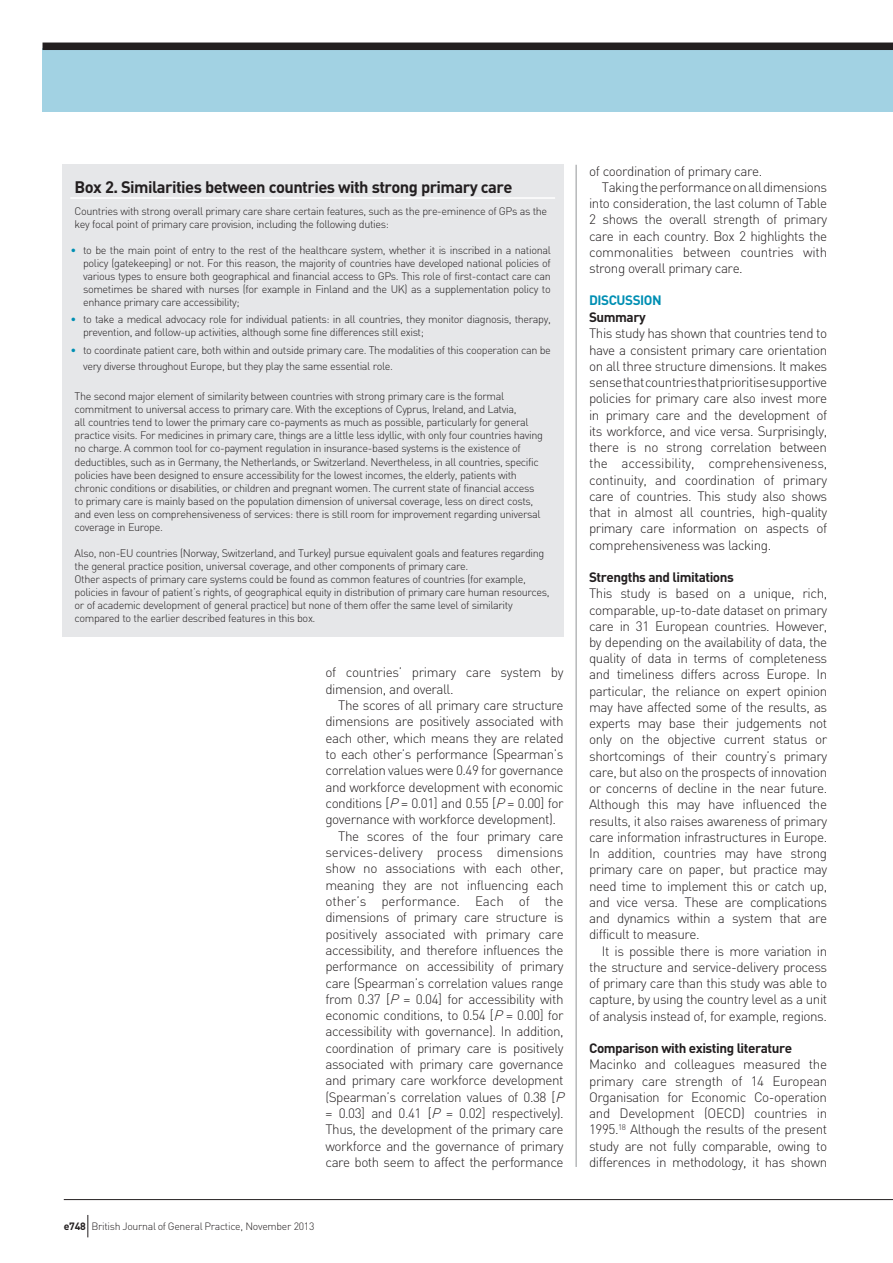
<style>
.page{position:relative;width:893px;height:1263px;background:#fff}
.page>*{position:absolute;margin:0;border:0;box-sizing:border-box;transform-origin:0 0}
.t1{font:700 16.5px "DIN";letter-spacing:-.035em;color:#231f20}
.t2{font:300 13.5px/16.2px "DIN";letter-spacing:-.035em;color:#231f20;text-align:justify}
.t3{font:700 13.5px "DIN";letter-spacing:-.035em;color:#231f20}
.t4{font:300 13.5px "DIN";letter-spacing:-.015em;color:#231f20}
.t5{font:300 13.5px "DIN";letter-spacing:-.01em;color:#231f20}
.t6{font:700 13.5px "DIN";letter-spacing:-.035em;color:#008fb3}
.t7{font:300 10.8px/13px "DIN";letter-spacing:-.035em;color:#231f20}
.t8{font:300 10.5px "DIN";letter-spacing:-.025em;color:#231f20}
.s1{color:#008fb3}
.s2{font-style:italic}
.s3{font-weight:700}
</style>
<div class="page">
<hr style="left:576px;top:165px;width:1px;height:1002px;background:#939598">
<div style="left:43px;top:48px;width:850px;height:64px;background:#a2d2e3"></div>
<div style="left:43px;top:43px;width:850px;height:7px;background:#231f20"></div>
<hr style="left:64px;top:1199px;width:829px;height:1px;background:#231f20">
<svg style="left:87px;top:1215px;width:1px;height:22px"></svg>
<div style="left:62px;top:165px;width:502px;height:472px;background:#e6e7e9"></div>
<hr style="left:70px;top:197px;width:485px;height:2px;background:#fff">
<p class="t1" style="left:75px;top:176px;width:439px">Box 2. Similarities between countries with strong primary care</p>
<p class="t7" style="left:75px;top:204px;width:474px">Countries with strong overall primary care share certain features, such as the pre-eminence of GPs as the key focal point of primary care provision, including the following duties:</p>
<p class="t7" style="left:83px;top:243px;width:469px;text-align:justify;text-indent:-13px"><span class="s1">•</span> to be the main point of entry to the rest of the healthcare system, whether it is inscribed in a national policy (gatekeeping) or not. For this reason, the majority of countries have developed national policies of various types to ensure both geographical and financial access to GPs. This role of first-contact care can sometimes be shared with nurses (for example in Finland and the UK) as a supplementation policy to enhance primary care accessibility;</p>
<p class="t7" style="left:83px;top:313px;width:469px;text-indent:-13px"><span class="s1">•</span> to take a medical advocacy role for individual patients: in all countries, they monitor diagnosis, therapy, prevention, and follow-up activities, although some fine differences still exist;</p>
<p class="t7" style="left:83px;top:342px;width:469px;line-height:16.2px;text-indent:-13px"><span class="s1">•</span> to coordinate patient care, both within and outside primary care. The modalities of this cooperation can be very diverse throughout Europe, but they play the same essential role.</p>
<p class="t7" style="left:75px;top:390px;width:470px">The second major element of similarity between countries with strong primary care is the formal commitment to universal access to primary care. With the exceptions of Cyprus, Ireland, and Latvia,<br>all countries tend to lower the primary care co-payments as much as possible, particularly for general practice visits. For medicines in primary care, things are a little less idyllic, with only four countries having no charge. A common tool for co-payment regulation in insurance-based systems is the existence of deductibles, such as in Germany, the Netherlands, or Switzerland. Nevertheless, in all countries, specific policies have been designed to ensure accessibility for the lowest incomes, the elderly, patients with chronic conditions or disabilities, or children and pregnant women. The current state of financial access to primary care is mainly based on the population dimension of universal coverage, less on direct costs, and even less on comprehensiveness of services: there is still room for improvement regarding universal coverage in Europe.</p>
<p class="t7" style="left:75px;top:546px;width:477px">Also, non-EU countries (Norway, Switzerland, and Turkey) pursue equivalent goals and features regarding the general practice position, universal coverage, and other components of primary care.<br>Other aspects of primary care systems could be found as common features of countries (for example, policies in favour of patient’s rights, of geographical equity in distribution of primary care human resources, or of academic development of general practice) but none of them offer the same level of similarity compared to the earlier described features in this box.</p>
<p class="t2" style="left:325px;top:664px;width:240px">of countries’ primary care system by dimension, and overall.</p>
<p class="t2" style="left:338px;top:697px;width:227px">The scores of all primary care structure</p>
<p class="t2" style="left:325px;top:713px;width:240px">dimensions are positively associated with</p>
<p class="t2" style="left:325px;top:730px;width:240px">each other, which means they are related</p>
<p class="t2" style="left:325px;top:746px;width:240px">to each other’s performance (Spearman’s</p>
<p class="t2" style="left:325px;top:762px;width:240px">correlation values were 0.49 for governance</p>
<p class="t2" style="left:325px;top:778px;width:240px">and workforce development with economic</p>
<p class="t2" style="left:325px;top:795px;width:240px">conditions [<span class="s2">P</span>= 0.01] and 0.55 [<span class="s2">P</span>= 0.00] for</p>
<p class="t2" style="left:325px;top:811px;width:232px">governance with workforce development).</p>
<p class="t2" style="left:338px;top:827px;width:227px">The scores of the four primary care</p>
<p class="t4" style="left:325px;top:844px;width:240px">services-delivery process dimensions</p>
<p class="t2" style="left:325px;top:860px;width:240px">show no associations with each other,</p>
<p class="t2" style="left:325px;top:876px;width:240px">meaning they are not influencing each</p>
<p class="t5" style="left:325px;top:893px;width:240px">other’s performance. Each of the</p>
<p class="t2" style="left:325px;top:909px;width:240px">dimensions of primary care structure is</p>
<p class="t2" style="left:325px;top:925px;width:240px">positively associated with primary care</p>
<p class="t2" style="left:325px;top:942px;width:240px">accessibility, and therefore influences the</p>
<p class="t2" style="left:325px;top:958px;width:240px">performance on accessibility of primary</p>
<p class="t2" style="left:325px;top:974px;width:240px">care (Spearman’s correlation values range</p>
<p class="t2" style="left:325px;top:991px;width:240px">from 0.37 [<span class="s2">P</span> = 0.04] for accessibility with</p>
<p class="t2" style="left:325px;top:1007px;width:240px">economic conditions, to 0.54 [<span class="s2">P</span>= 0.00] for</p>
<p class="t2" style="left:325px;top:1023px;width:240px">accessibility with governance). In addition,</p>
<p class="t2" style="left:325px;top:1040px;width:240px">coordination of primary care is positively</p>
<p class="t2" style="left:325px;top:1056px;width:240px">associated with primary care governance</p>
<p class="t2" style="left:325px;top:1072px;width:240px">and primary care workforce development</p>
<p class="t2" style="left:325px;top:1088px;width:244px">(Spearman’s correlation values of 0.38 [<span class="s2">P</span></p>
<p class="t2" style="left:325px;top:1105px;width:240px">= 0.03] and 0.41 [<span class="s2">P</span> = 0.02] respectively).</p>
<p class="t2" style="left:325px;top:1121px;width:240px">Thus, the development of the primary care</p>
<p class="t2" style="left:325px;top:1137px;width:240px">workforce and the governance of primary</p>
<p class="t2" style="left:325px;top:1154px;width:240px">care both seem to affect the performance</p>
<p class="t8" style="left:64px;top:1219px;width:252px"><span class="s3">e748</span> British Journal of General Practice, November 2013</p>
<p class="t2" style="left:589px;top:163px;width:175px">of coordination of primary care.</p>
<p class="t2" style="left:602px;top:179px;width:227px">Taking the performance on all dimensions</p>
<p class="t2" style="left:589px;top:195px;width:240px">into consideration, the last column of Table</p>
<p class="t2" style="left:589px;top:211px;width:240px">2 shows the overall strength of primary</p>
<p class="t2" style="left:589px;top:227px;width:240px">care in each country. Box 2 highlights the</p>
<p class="t2" style="left:589px;top:244px;width:240px">commonalities between countries with</p>
<p class="t2" style="left:589px;top:260px;width:155px">strong overall primary care.</p>
<p class="t6" style="left:589px;top:291px;width:74px">DISCUSSION</p>
<p class="t3" style="left:589px;top:308px;width:58px">Summary</p>
<p class="t2" style="left:589px;top:325px;width:240px">This study has shown that countries tend to have a consistent primary care orientation on all three structure dimensions. It makes sense that countries that prioritise supportive policies for primary care also invest more in primary care and the development of its workforce, and vice versa. Surprisingly, there is no strong correlation between the accessibility, comprehensiveness, continuity, and coordination of primary care of countries. This study also shows that in almost all countries, high-quality primary care information on aspects of comprehensiveness was lacking.</p>
<p class="t3" style="left:589px;top:568px;width:146px">Strengths and limitations</p>
<p class="t2" style="left:589px;top:585px;width:240px">This study is based on a unique, rich, comparable, up-to-date dataset on primary care in 31 European countries. However, by depending on the availability of data, the quality of data in terms of completeness and timeliness differs across Europe. In particular, the reliance on expert opinion may have affected some of the results, as experts may base their judgements not only on the objective current status or shortcomings of their country’s primary care, but also on the prospects of innovation or concerns of decline in the near future.<br>Although this may have influenced the results, it also raises awareness of primary care information infrastructures in Europe.<br>In addition, countries may have strong primary care on paper, but practice may need time to implement this or catch up, and vice versa. These are complications and dynamics within a system that are difficult to measure.</p>
<p class="t2" style="left:589px;top:942px;width:240px;text-indent:13px">It is possible there is more variation in the structure and service-delivery process of primary care than this study was able to capture, by using the country level as a unit of analysis instead of, for example, regions.</p>
<p class="t3" style="left:589px;top:1039px;width:204px">Comparison with existing literature</p>
<p class="t2" style="left:589px;top:1056px;width:240px">Macinko and colleagues measured the primary care strength of 14 European Organisation for Economic Co-operation and Development (OECD) countries in 1995.<sup>18</sup> Although the results of the present study are not fully comparable, owing to differences in methodology, it has shown</p>
</div>
